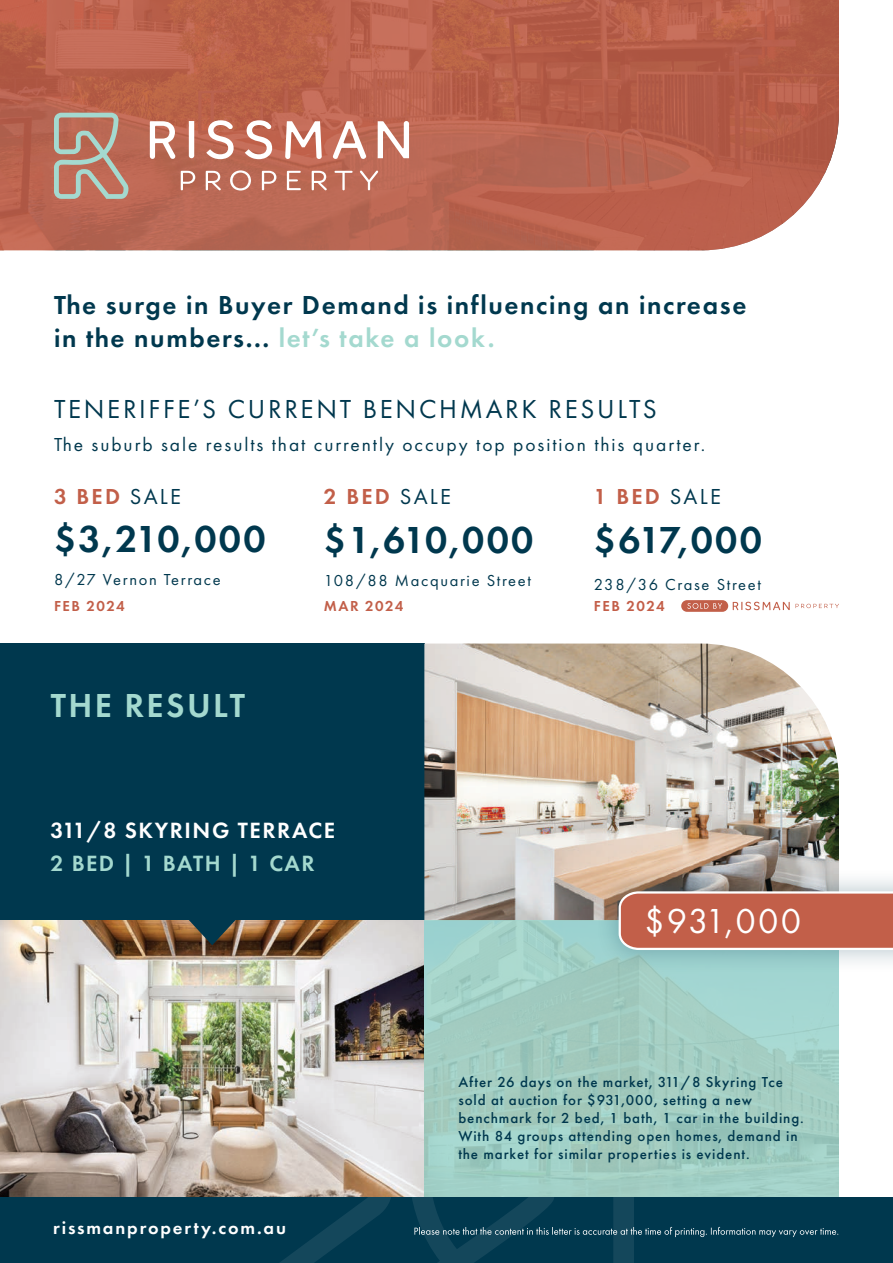
<style>
.page{position:relative;width:893px;height:1263px;background:#fff}
.page>*{position:absolute;margin:0;border:0;box-sizing:border-box;transform-origin:0 0}
.t1{font:600 39px "Futura PT";letter-spacing:.025em;color:#00384e}
.t2{font:36px "Futura PT";letter-spacing:.04em;color:#fff}
.t3{font:600 34.5px "Futura PT";letter-spacing:.07em;color:#a4d9cf}
.t4{font:600 27px/33.5px "Futura PT";letter-spacing:.06em;color:#00384e}
.t5{font:27px "Futura PT";letter-spacing:.1em;color:#00384e}
.t6{font:600 22.95px "Futura PT";letter-spacing:.07em;color:#fff}
.t7{font:600 22.95px "Futura PT";letter-spacing:.06em;color:#a4d9cf}
.t8{font:600 22.5px "Futura PT";letter-spacing:.1em;color:#c25f49}
.t9{font:19.5px "Futura PT";letter-spacing:.1em;color:#00384e}
.t10{font:600 18.6px "Futura PT";letter-spacing:.1em;color:#fff}
.t11{font:16.5px "Futura PT";letter-spacing:.1em;color:#00384e}
.t12{font:500 15px/18px "Futura PT";letter-spacing:.06em;color:#00384e}
.t13{font:600 15px "Futura PT";letter-spacing:.1em;color:#c25f49}
.t14{font:600 15px "Futura PT";letter-spacing:.1em;color:#c35e48}
.s1{color:#a4d9cf}
.s2{font-weight:400;color:#00384e}
</style>
<div class="page">
<div style="left:0;top:643px;width:424px;height:278px;background:#00384e"></div>
<img style="left:0;top:921px;width:424px;height:276px">
<img style="left:424px;top:643px;width:415px;height:278px">
<svg style="left:424px;top:921px;width:415px;height:276px;background:#a1cdc3"></svg>
<svg style="left:0;top:0;width:839px;height:250px;background:#ba6551"></svg>
<div style="left:0;top:1197px;width:893px;height:66px;background:#00384e"></div>
<svg style="left:181px;top:171px;width:14px;height:19px"></svg>
<svg style="left:206px;top:171px;width:15px;height:19px"></svg>
<svg style="left:230px;top:170px;width:21px;height:21px"></svg>
<svg style="left:262px;top:171px;width:14px;height:19px"></svg>
<svg style="left:287px;top:171px;width:14px;height:19px"></svg>
<svg style="left:312px;top:171px;width:15px;height:19px"></svg>
<svg style="left:334px;top:171px;width:19px;height:19px"></svg>
<svg style="left:359px;top:171px;width:19px;height:19px"></svg>
<svg style="left:206px;top:120px;width:28px;height:39px"></svg>
<svg style="left:245px;top:120px;width:27px;height:39px"></svg>
<svg style="left:189px;top:121px;width:5px;height:37px"></svg>
<svg style="left:378px;top:121px;width:31px;height:37px"></svg>
<svg style="left:285px;top:121px;width:37px;height:38px"></svg>
<svg style="left:333px;top:121px;width:33px;height:38px"></svg>
<svg style="left:150px;top:121px;width:26px;height:38px"></svg>
<svg style="left:54px;top:113px;width:75px;height:86px;background:#b48b7a"></svg>
<svg style="left:189px;top:920px;width:47px;height:25px"></svg>
<div style="left:594px;top:867px;width:299px;height:107px;background:#00384e;opacity:.24"></div>
<svg style="left:617px;top:890px;width:276px;height:61px;background:#c36e5b"></svg>
<svg style="left:280px;top:1197px;width:558px;height:66px"></svg>
<div style="left:681px;top:600px;width:47px;height:12px;background:#c25f49;border-radius:6px"></div>
<svg style="left:733px;top:602px;width:106px;height:8px"></svg>
<svg style="left:687px;top:603px;width:35px;height:6px"></svg>
<h3 class="t4" style="left:54px;top:288px;width:694px">The surge in Buyer Demand is influencing an increase in the numbers... <span class="s1">let’s take a look.</span></h3>
<h3 class="t5" style="left:54px;top:393px;width:604px">TENERIFFE’S CURRENT BENCHMARK RESULTS</h3>
<h3 class="t9" style="left:54px;top:433px;width:653px">The suburb sale results that currently occupy top position this quarter.</h3>
<h3 class="t8" style="left:54px;top:482px;width:129px">3 BED <span class="s2">SALE</span></h3>
<h1 class="t1" style="left:54px;top:515px;width:213px">$3,210,000</h1>
<p class="t11" style="left:54px;top:570px;width:168px">8/27 Vernon Terrace</p>
<h3 class="t8" style="left:324px;top:483px;width:129px">2 BED <span class="s2">SALE</span></h3>
<h1 class="t1" style="left:324px;top:515px;width:211px">$1,610,000</h1>
<p class="t11" style="left:324px;top:571px;width:208px">108/88 Macquarie Street</p>
<h3 class="t8" style="left:594px;top:483px;width:129px">1 BED <span class="s2">SALE</span></h3>
<h1 class="t1" style="left:594px;top:515px;width:170px">$617,000</h1>
<p class="t11" style="left:594px;top:575px;width:168px">238/36 Crase Street</p>
<p class="t13" style="left:54px;top:597px;width:72px">FEB 2024</p>
<p class="t13" style="left:324px;top:597px;width:81px">MAR 2024</p>
<p class="t14" style="left:594px;top:597px;width:72px">FEB 2024</p>
<h3 class="t3" style="left:51px;top:684px;width:196px">THE RESULT</h3>
<h3 class="t6" style="left:51px;top:816px;width:286px">311/8 SKYRING TERRACE</h3>
<h3 class="t7" style="left:51px;top:849px;width:265px">2 BED | 1 BATH | 1 CAR</h3>
<p class="t10" style="left:53px;top:1216px;width:234px">rissmanproperty.com.au</p>
<h2 class="t2" style="left:644px;top:899px;width:158px">$931,000</h2>
<p class="t12" style="left:458px;top:1073px;width:347px">After 26 days on the market, 311/8 Skyring Tce sold at auction for $931,000, setting a new benchmark for 2 bed, 1 bath, 1 car in the building.<br>With 84 groups attending open homes, demand in the market for similar properties is evident.</p>
</div>
